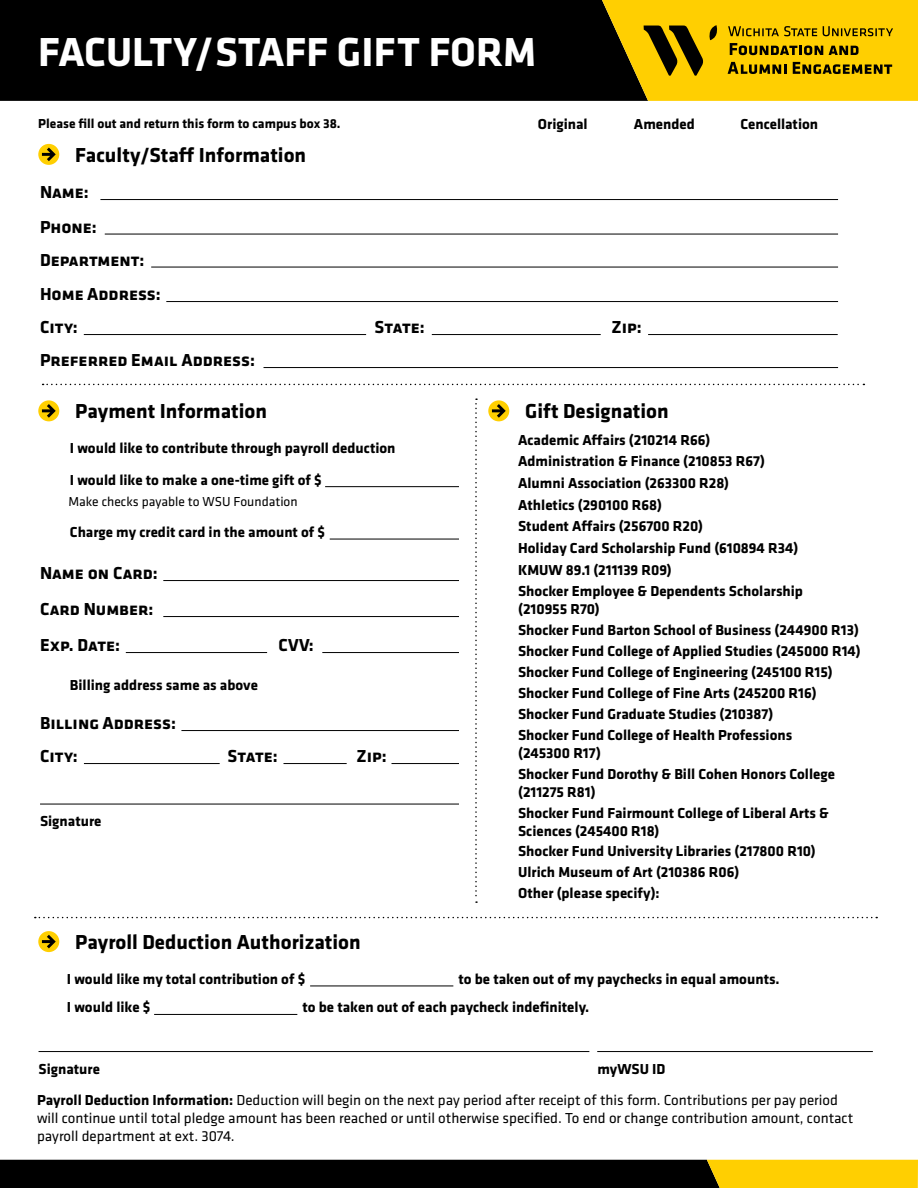
<style>
.page{position:relative;width:918px;height:1188px;background:#fff}
.page>*{position:absolute;margin:0;border:0;box-sizing:border-box;transform-origin:0 0}
.t1{font:700 42px "Klavika Basic";color:#fff}
.t2{font:700 21px "Klavika";color:#000}
.t3{font:700 18px/34px "Klavika";color:#000}
.t4{font:700 15px/20.9px "Klavika";color:#000}
.t5{font:15px/31.7px "Klavika";color:#000}
.t6{font:700 13.5px "Klavika";color:#000}
.t7{font:13.5px "Klavika";color:#000}
.s1{font-weight:700}
</style>
<div class="page">
<svg style="left:43px;top:384px;width:821px;height:1px"></svg>
<svg style="left:35px;top:917px;width:842px;height:1px"></svg>
<svg style="left:475px;top:398px;width:2px;height:505px"></svg>
<svg style="left:38px;top:144px;width:21px;height:21px"></svg>
<svg style="left:38px;top:400px;width:21px;height:21px"></svg>
<svg style="left:488px;top:400px;width:21px;height:21px"></svg>
<svg style="left:38px;top:931px;width:21px;height:21px"></svg>
<svg style="left:0;top:1160px;width:918px;height:28px;background:#382d00"></svg>
<div style="left:0;top:0;width:602px;height:101px;background:#000"></div>
<hr style="left:100px;top:199px;width:738px;height:1px;background:#000">
<hr style="left:105px;top:234px;width:733px;height:1px;background:#000">
<hr style="left:151px;top:267px;width:687px;height:1px;background:#000">
<hr style="left:166px;top:301px;width:672px;height:1px;background:#000">
<hr style="left:264px;top:367px;width:574px;height:1px;background:#000">
<hr style="left:84px;top:334px;width:282px;height:1px;background:#000">
<hr style="left:163px;top:580px;width:296px;height:1px;background:#000">
<hr style="left:325px;top:486px;width:134px;height:1px;background:#000">
<hr style="left:310px;top:986px;width:143px;height:1px;background:#000">
<hr style="left:154px;top:1014px;width:143px;height:1px;background:#000">
<hr style="left:330px;top:539px;width:129px;height:1px;background:#000">
<hr style="left:181px;top:730px;width:278px;height:1px;background:#000">
<hr style="left:40px;top:804px;width:419px;height:1px;background:#000">
<hr style="left:39px;top:1051px;width:550px;height:1px;background:#000">
<hr style="left:597px;top:1051px;width:276px;height:1px;background:#000">
<hr style="left:84px;top:763px;width:136px;height:1px;background:#000">
<hr style="left:284px;top:763px;width:63px;height:1px;background:#000">
<hr style="left:392px;top:763px;width:67px;height:1px;background:#000">
<hr style="left:163px;top:616px;width:296px;height:1px;background:#000">
<hr style="left:126px;top:652px;width:141px;height:1px;background:#000">
<hr style="left:322px;top:652px;width:137px;height:1px;background:#000">
<hr style="left:432px;top:334px;width:169px;height:1px;background:#000">
<hr style="left:648px;top:334px;width:190px;height:1px;background:#000">
<svg style="left:602px;top:0;width:316px;height:101px;background:#cfa801"></svg>
<h1 class="t1" style="left:38px;top:22px;width:499px">FACULTY/STAFF GIFT FORM</h1>
<p class="t6" style="left:38px;top:114px;width:304px">Please fill out and return this form to campus box 38.</p>
<h2 class="t2" style="left:75px;top:139px;width:232px">Faculty/Staff Information</h2>
<p class="t3" style="left:40px;top:174px;width:122px">Name:<br>Phone:<br>Department:<br>Home Address:</p>
<p class="t4" style="left:538px;top:113px;width:51px">Original</p>
<p class="t4" style="left:634px;top:113px;width:62px">Amended</p>
<p class="t4" style="left:740px;top:113px;width:79px">Cencellation</p>
<p class="t3" style="left:40px;top:309px;width:39px">City:</p>
<p class="t3" style="left:40px;top:342px;width:216px">Preferred Email Address:</p>
<h2 class="t2" style="left:75px;top:396px;width:193px">Payment Information</h2>
<p class="t3" style="left:375px;top:309px;width:52px">State:</p>
<p class="t3" style="left:612px;top:309px;width:32px">Zip:</p>
<h2 class="t2" style="left:525px;top:396px;width:145px">Gift Designation</h2>
<p class="t4" style="left:70px;top:437px;width:327px">I would like to contribute through payroll deduction</p>
<p class="t4" style="left:518px;top:429px;width:286px;line-height:21.6px">Academic Affairs (210214 R66)<br>Administration &amp; Finance (210853 R67)<br>Alumni Association (263300 R28)<br>Athletics (290100 R68)<br>Student Affairs (256700 R20)<br>Holiday Card Scholarship Fund (610894 R34)<br>KMUW 89.1 (211139 R09)<br>Shocker Employee &amp; Dependents Scholarship</p>
<p class="t4" style="left:518px;top:598px;width:344px">(210955 R70)<br>Shocker Fund Barton School of Business (244900 R13)<br>Shocker Fund College of Applied Studies (245000 R14)<br>Shocker Fund College of Engineering (245100 R15)<br>Shocker Fund College of Fine Arts (245200 R16)<br>Shocker Fund Graduate Studies (210387)<br>Shocker Fund College of Health Professions</p>
<p class="t4" style="left:518px;top:742px;width:318px">(245300 R17)<br>Shocker Fund Dorothy &amp; Bill Cohen Honors College</p>
<p class="t4" style="left:518px;top:781px;width:312px">(211275 R81)<br>Shocker Fund Fairmount College of Liberal Arts &amp;</p>
<p class="t4" style="left:518px;top:819px;width:299px">Sciences (245400 R18)<br>Shocker Fund University Libraries (217800 R10)<br>Ulrich Museum of Art (210386 R06)<br>Other (please specify):</p>
<p class="t4" style="left:70px;top:469px;width:253px">I would like to make a one-time gift of $</p>
<p class="t7" style="left:69px;top:493px;width:231px">Make checks payable to WSU Foundation</p>
<p class="t4" style="left:70px;top:521px;width:257px">Charge my credit card in the amount of $</p>
<p class="t3" style="left:40px;top:555px;width:119px">Name on Card:</p>
<p class="t3" style="left:40px;top:590px;width:115px;line-height:36px">Card Number:<br>Exp. Date:</p>
<p class="t3" style="left:279px;top:627px;width:37px">CVV:</p>
<p class="t4" style="left:70px;top:674px;width:190px">Billing address same as above</p>
<p class="t3" style="left:40px;top:706px;width:137px;line-height:33px">Billing Address:<br>City:</p>
<p class="t3" style="left:228px;top:738px;width:52px">State:</p>
<p class="t3" style="left:357px;top:738px;width:32px">Zip:</p>
<p class="t4" style="left:40px;top:810px;width:63px">Signature</p>
<h2 class="t2" style="left:75px;top:927px;width:287px">Payroll Deduction Authorization</h2>
<p class="t4" style="left:67px;top:964px;width:240px;line-height:28.5px">I would like my total contribution of $<br>I would like $</p>
<p class="t4" style="left:303px;top:964px;width:479px;line-height:28.5px;text-indent:156px">to be taken out of my paychecks in equal amounts. to be taken out of each paycheck indefinitely.</p>
<p class="t4" style="left:39px;top:1058px;width:63px">Signature</p>
<p class="t5" style="left:37px;top:1052px;width:802px;text-indent:560px"><span class="s1">myWSU ID<br>Payroll Deduction Information:</span> Deduction will begin on the next pay period after receipt of this form. Contributions per pay period</p>
<p class="t5" style="left:37px;top:1109px;width:818px;line-height:18px">will continue until total pledge amount has been reached or until otherwise specified. To end or change contribution amount, contact payroll department at ext. 3074.</p>
</div>
